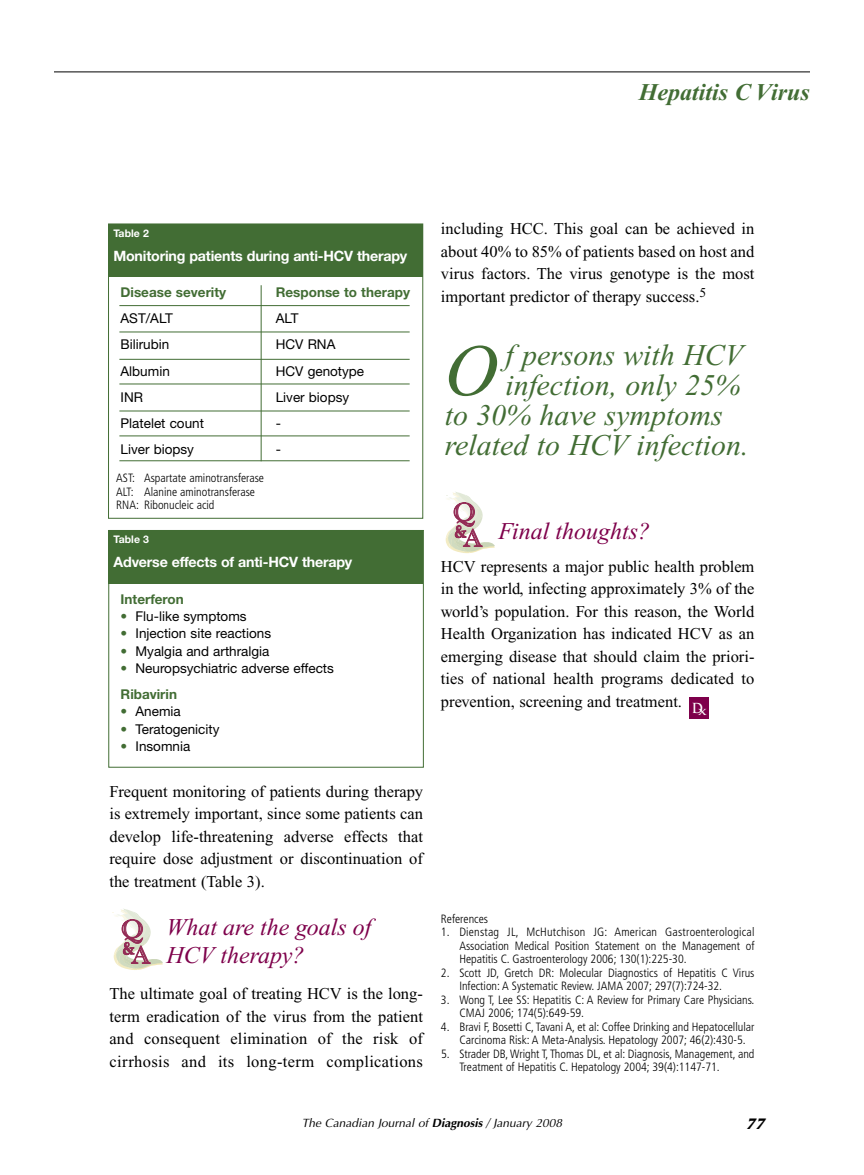
<style>
.page{position:relative;width:864px;height:1175px;background:#fff}
.page>*{position:absolute;margin:0;border:0;box-sizing:border-box;transform-origin:0 0}
.t1{font:italic 73.2px "Times New Roman";color:#426d34}
.t2{font:italic 30px "Times New Roman";color:#426d34}
.t3{font:26.4px "Academy Engraved Let Plain";color:#942c56;scale:1.11 1}
.t4{font:25.65px "Academy Engraved Let Plain";color:#942c56}
.t5{font:italic 24px/27px "Times New Roman";color:#7e004b}
.t6{font:italic 700 24px "Times New Roman";color:#426d34}
.t7{font:16.5px/22.5px "Times New Roman";color:#000;text-align:justify}
.t8{font:italic 700 15px "Stone Serif";color:#000}
.t9{font:700 14.25px "Helvetica Neue";letter-spacing:-.015em;color:#fff}
.t10{font:13.5px/26.2px "Helvetica Neue";color:#000}
.t11{font:700 13.5px "Helvetica Neue";color:#426d34}
.t12{font:700 13.5px "Trajan";color:#fff;scale:.89 1}
.t13{font:300 condensed 12px/13.5px "Frutiger";color:#000}
.t14{font:italic 12px "Optima";color:#000}
.t15{font:700 10.5px "Helvetica Neue";color:#fff}
.s1{color:#426d34}
.s2{font-weight:700;color:#426d34}
.s3{font-weight:700}
</style>
<div class="page">
<div style="left:108px;top:224px;width:315px;height:52px;background:#426d34"></div>
<div style="left:108px;top:224px;width:315px;height:294px;border:1px solid #426d34"></div>
<hr style="left:119px;top:305px;width:291px;height:1px;background:#426d34">
<hr style="left:119px;top:331px;width:291px;height:1px;background:#426d34">
<hr style="left:119px;top:359px;width:291px;height:1px;background:#426d34">
<hr style="left:119px;top:383px;width:291px;height:1px;background:#426d34">
<hr style="left:119px;top:410px;width:291px;height:1px;background:#426d34">
<hr style="left:119px;top:435px;width:291px;height:1px;background:#426d34">
<hr style="left:119px;top:460px;width:291px;height:1px;background:#426d34">
<hr style="left:261px;top:285px;width:1px;height:176px;background:#426d34">
<div style="left:109px;top:530px;width:314px;height:53px;background:#426d34"></div>
<div style="left:108px;top:530px;width:316px;height:237px;border:1px solid #426d34"></div>
<div style="left:690px;top:697px;width:19px;height:21px;background:#7e004b"></div>
<hr style="left:54px;top:71px;width:756px;height:1px;background:#000">
<svg style="left:112px;top:908px;width:51px;height:62px"></svg>
<svg style="left:445px;top:492px;width:50px;height:61px"></svg>
<h3 class="t6" style="left:639px;top:84px;width:173px">Hepatitis C Virus</h3>
<p class="t15" style="left:113px;top:229px;width:37px">Table 2</p>
<p class="t9" style="left:113px;top:251px;width:295px">Monitoring patients during anti-HCV therapy</p>
<p class="t11" style="left:121px;top:287px;width:107px">Disease severity</p>
<p class="t11" style="left:276px;top:287px;width:136px">Response to therapy</p>
<p class="t10" style="left:121px;top:306px;width:54px">AST/ALT</p>
<p class="t10" style="left:276px;top:306px;width:24px">ALT</p>
<p class="t10" style="left:121px;top:333px;width:50px">Bilirubin</p>
<p class="t10" style="left:276px;top:333px;width:61px">HCV RNA</p>
<p class="t10" style="left:121px;top:359px;width:51px">Albumin</p>
<p class="t10" style="left:276px;top:359px;width:90px">HCV genotype</p>
<p class="t10" style="left:121px;top:385px;width:24px">INR</p>
<p class="t10" style="left:276px;top:385px;width:75px">Liver biopsy</p>
<p class="t10" style="left:121px;top:411px;width:85px">Platelet count</p>
<p class="t10" style="left:276px;top:411px;width:7px">-</p>
<p class="t10" style="left:121px;top:437px;width:75px">Liver biopsy</p>
<p class="t10" style="left:276px;top:437px;width:7px">-</p>
<p class="t13" style="left:116px;top:472px;width:149px">AST: Aspartate aminotransferase<br>ALT: Alanine aminotransferase<br>RNA: Ribonucleic acid</p>
<p class="t15" style="left:114px;top:536px;width:37px">Table 3</p>
<p class="t9" style="left:114px;top:557px;width:240px">Adverse effects of anti-HCV therapy</p>
<p class="t11" style="left:121px;top:594px;width:65px">Interferon</p>
<p class="t10" style="left:121px;top:604px;width:128px"><span class="s1">•</span> Flu-like symptoms</p>
<p class="t10" style="left:121px;top:621px;width:152px"><span class="s1">•</span> Injection site reactions</p>
<p class="t10" style="left:121px;top:639px;width:150px"><span class="s1">•</span> Myalgia and arthralgia</p>
<p class="t10" style="left:121px;top:656px;width:215px"><span class="s1">•</span> Neuropsychiatric adverse effects<br><span class="s2">Ribavirin</span></p>
<p class="t10" style="left:121px;top:699px;width:62px"><span class="s1">•</span> Anemia</p>
<p class="t10" style="left:121px;top:717px;width:100px"><span class="s1">•</span> Teratogenicity</p>
<p class="t10" style="left:121px;top:734px;width:71px"><span class="s1">•</span> Insomnia</p>
<p class="t7" style="left:109px;top:781px;width:315px">Frequent monitoring of patients during therapy is extremely important, since some patients can develop life-threatening adverse effects that require dose adjustment or discontinuation of the treatment (Table 3).</p>
<h3 class="t5" style="left:166px;top:916px;width:207px">What are the goals of<br>HCV therapy?</h3>
<p class="t7" style="left:109px;top:984px;width:315px">The ultimate goal of treating HCV is the long&shy;term eradication of the virus from the patient and consequent elimination of the risk of cirrhosis and its long-term complications</p>
<h3 class="t3" style="left:121px;top:909px;width:22px">Q</h3>
<h3 class="t4" style="left:131px;top:935px;width:21px">A</h3>
<p class="t7" style="left:441px;top:219px;width:315px">including HCC. This goal can be achieved in about 40% to 85% of patients based on host and virus factors. The virus genotype is the most important predictor of therapy success.<sup>5</sup></p>
<h1 class="t1" style="left:445px;top:344px;width:54px">O</h1>
<h2 class="t2" style="left:505px;top:344px;width:239px">f persons with HCV</h2>
<h2 class="t2" style="left:505px;top:374px;width:236px">infection, only 25%</h2>
<h2 class="t2" style="left:445px;top:404px;width:280px">to 30% have symptoms</h2>
<h2 class="t2" style="left:445px;top:434px;width:305px">related to HCV infection.</h2>
<h3 class="t3" style="left:453px;top:492px;width:22px">Q</h3>
<h3 class="t5" style="left:498px;top:520px;width:153px">Final thoughts?</h3>
<p class="t7" style="left:441px;top:556px;width:315px">HCV represents a major public health problem in the world, infecting approximately 3% of the world’s population. For this reason, the World Health Organization has indicated HCV as an emerging disease that should claim the priori&shy;ties of national health programs dedicated to prevention, screening and treatment.</p>
<h3 class="t4" style="left:463px;top:519px;width:21px">A</h3>
<p class="t12" style="left:692px;top:700px;width:18px">D<sub>x</sub></p>
<p class="t13" style="left:441px;top:913px;width:49px">References</p>
<p class="t13" style="left:459px;top:926px;width:297px;text-align:justify;text-indent:-18px">1. Dienstag JL, McHutchison JG: American Gastroenterological Association Medical Position Statement on the Management of Hepatitis C. Gastroenterology 2006; 130(1):225-30.</p>
<p class="t13" style="left:459px;top:967px;width:297px;text-indent:-18px">2. Scott JD, Gretch DR: Molecular Diagnostics of Hepatitis C Virus<br>Infection: A Systematic Review. JAMA 2007; 297(7):724-32.</p>
<p class="t13" style="left:459px;top:994px;width:297px;text-indent:-18px">3. Wong T, Lee SS: Hepatitis C: A Review for Primary Care Physicians.<br>CMAJ 2006; 174(5):649-59.</p>
<p class="t13" style="left:459px;top:1021px;width:297px;text-indent:-18px">4. Bravi F, Bosetti C, Tavani A, et al: Coffee Drinking and Hepatocellular<br>Carcinoma Risk: A Meta-Analysis. Hepatology 2007; 46(2):430-5.</p>
<p class="t13" style="left:459px;top:1048px;width:297px;text-indent:-18px">5. Strader DB,Wright T, Thomas DL, et al: Diagnosis, Management, and<br>Treatment of Hepatitis C. Hepatology 2004; 39(4):1147-71.</p>
<p class="t14" style="left:302px;top:1115px;width:262px">The Canadian Journal of <span class="s3">Diagnosis</span> / January 2008</p>
<p class="t8" style="left:747px;top:1117px;width:20px">77</p>
</div>
